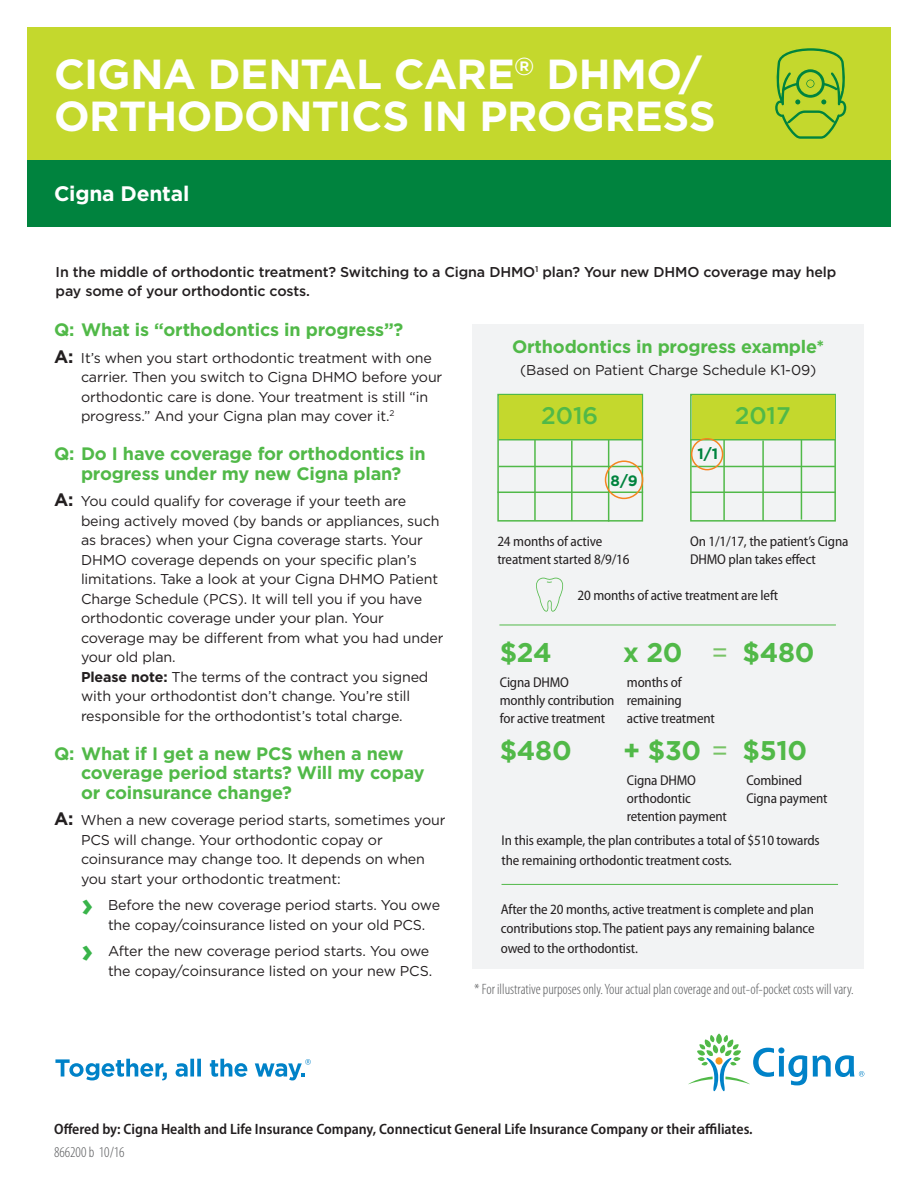
<style>
.page{position:relative;width:918px;height:1188px;background:#fff}
.page>*{position:absolute;margin:0;border:0;box-sizing:border-box;transform-origin:0 0}
.Small_headline_bold{font:700 42px/42px "Gotham";letter-spacing:-.01em;color:#fff}
.Body_copy__book_9_5{font:700 33px "Gotham";color:#39b44a}
.Body_copy__book_9_5-2{font:700 27px "Gotham";letter-spacing:-.01em;color:#51b948}
.Legal_copy_Cat{font:700 27px "Gotham";color:#51b948}
.Legal_copy_Cat-2{font:27px "Gotham";color:#78c366}
.Legal_copy_Cat-3{font:500 24px "Gotham";color:#51b948}
.Subheadline_bold_14{font:700 21px "Gotham";letter-spacing:-.01em;color:#fff}
.Subhead_body_bold_12{font:700 18px/19.5px "Gotham";letter-spacing:-.01em;color:#51b948}
.Body_copy__book_9_5-3{font:700 18px/19.5px "Gotham";letter-spacing:-.01em;color:#51b948;text-align:center}
.Offered_by_legal{font:600 semi-condensed 15px "Myriad Pro";color:#231f20}
.Legal_copy_Cat-4{font:300 condensed 15px "Myriad Pro";color:#57585a}
.Legal_copy_Cat-5{font:700 15px "Gotham";color:#00833e}
.Body_copy__book_9_5-4{font:14.25px/19.5px "Gotham";letter-spacing:-.01em;color:#231f20}
.Body_copy__book_9_5-5{font:semi-condensed 14.25px/18px "Myriad Pro";letter-spacing:-.01em;color:#231f20}
.Body_copy__book_9_5-6{font:500 14.25px/19.5px "Gotham";letter-spacing:-.01em;color:#231f20}
.s1{font-weight:700;font-size:18px}
.s2{font-weight:700}
.s3{font-weight:400;color:#78c366}
</style>
<div class="page">
<div style="left:27px;top:27px;width:864px;height:195px;background:#c4d82d"></div>
<div style="left:27px;top:160px;width:864px;height:66px;background:#00833e"></div>
<div style="left:472px;top:324px;width:392px;height:645px;background:#f2f3f4"></div>
<div style="left:497px;top:394px;width:146px;height:128px;border:2px solid #51b948"></div>
<hr style="left:499px;top:439px;width:144px;height:2px;background:#51b948">
<hr style="left:499px;top:466px;width:143px;height:1px;background:#51b948">
<hr style="left:497px;top:492px;width:146px;height:1px;background:#51b948">
<hr style="left:534px;top:440px;width:2px;height:80px;background:#51b948">
<hr style="left:571px;top:440px;width:2px;height:81px;background:#51b948">
<hr style="left:608px;top:439px;width:1px;height:83px;background:#51b948">
<div style="left:605px;top:460px;width:38px;height:39px;border:2px solid #f58520;border-radius:50%"></div>
<div style="left:690px;top:394px;width:146px;height:128px;border:2px solid #51b948"></div>
<hr style="left:690px;top:439px;width:146px;height:2px;background:#51b948">
<hr style="left:691px;top:466px;width:144px;height:1px;background:#51b948">
<hr style="left:690px;top:492px;width:146px;height:1px;background:#51b948">
<hr style="left:723px;top:440px;width:2px;height:80px;background:#51b948">
<hr style="left:762px;top:440px;width:2px;height:81px;background:#51b948">
<hr style="left:801px;top:439px;width:1px;height:81px;background:#51b948">
<div style="left:499px;top:395px;width:143px;height:44px;background:#c4d82d"></div>
<div style="left:692px;top:395px;width:142px;height:44px;background:#c4d82d"></div>
<div style="left:691px;top:438px;width:32px;height:32px;border:2px solid #f58520;border-radius:50%"></div>
<svg style="left:55px;top:1059px;width:112px;height:21px"></svg>
<svg style="left:176px;top:1059px;width:25px;height:18px"></svg>
<svg style="left:210px;top:1059px;width:37px;height:18px"></svg>
<svg style="left:255px;top:1059px;width:56px;height:21px"></svg>
<svg style="left:688px;top:1034px;width:176px;height:57px"></svg>
<svg style="left:536px;top:578px;width:27px;height:34px"></svg>
<hr style="left:499px;top:625px;width:337px;height:1px;background:#51b948">
<svg style="left:775px;top:48px;width:72px;height:91px"></svg>
<div style="left:820px;top:98px;width:8px;height:8px;border:2px solid #c4d82d;border-radius:50%"></div>
<hr style="left:502px;top:884px;width:336px;height:1px;background:#51b948">
<p class="Small_headline_bold" style="left:54px;top:52px;width:663px">CIGNA DENTAL CARE<sup>®</sup> DHMO/<br>ORTHODONTICS IN PROGRESS</p>
<p class="Subheadline_bold_14" style="left:54px;top:181px;width:137px">Cigna Dental</p>
<p class="Body_copy__book_9_5-6" style="left:56px;top:262px;width:782px">In the middle of orthodontic treatment? Switching to a Cigna DHMO<sup>1</sup> plan? Your new DHMO coverage may help pay some of your orthodontic costs.</p>
<p class="Subhead_body_bold_12" style="left:54px;top:320px;width:351px">Q: What is “orthodontics in progress”?</p>
<p class="Body_copy__book_9_5-4" style="left:81px;top:348px;width:363px;text-indent:-27px"><span class="s1">A:</span> It’s when you start orthodontic treatment with one carrier. Then you switch to Cigna DHMO before your orthodontic care is done. Your treatment is still “in progress.” And your Cigna plan may cover it.<sup>2</sup></p>
<p class="Body_copy__book_9_5-3" style="left:54px;top:444px;width:373px">Q: Do I have coverage for orthodontics in progress under my new Cigna plan?</p>
<p class="Body_copy__book_9_5-4" style="left:81px;top:491px;width:364px;text-indent:-27px"><span class="s1">A:</span> You could qualify for coverage if your teeth are being actively moved (by bands or appliances, such as braces) when your Cigna coverage starts. Your DHMO coverage depends on your specific plan’s limitations. Take a look at your Cigna DHMO Patient Charge Schedule (PCS). It will tell you if you have orthodontic coverage under your plan. Your coverage may be different from what you had under your old plan.<br><span class="s2">Please note:</span> The terms of the contract you signed with your orthodontist don’t change. You’re still responsible for the orthodontist’s total charge.</p>
<p class="Subhead_body_bold_12" style="left:81px;top:743px;width:345px;text-indent:-27px">Q: What if I get a new PCS when a new coverage period starts? Will my copay or coinsurance change?</p>
<p class="Body_copy__book_9_5-4" style="left:81px;top:810px;width:366px;text-indent:-27px"><span class="s1">A:</span> When a new coverage period starts, sometimes your PCS will change. Your orthodontic copay or coinsurance may change too. It depends on when you start your orthodontic treatment:</p>
<p class="Body_copy__book_9_5" style="left:81px;top:885px;width:14px">›</p>
<p class="Body_copy__book_9_5-4" style="left:108px;top:895px;width:334px">Before the new coverage period starts. You owe the copay/coinsurance listed on your old PCS.</p>
<p class="Body_copy__book_9_5" style="left:81px;top:931px;width:14px">›</p>
<p class="Body_copy__book_9_5-4" style="left:108px;top:941px;width:326px">After the new coverage period starts. You owe the copay/coinsurance listed on your new PCS.</p>
<p class="Body_copy__book_9_5-3" style="left:512px;top:337px;width:314px">Orthodontics in progress example*</p>
<p class="Body_copy__book_9_5-4" style="left:520px;top:360px;width:298px">(Based on Patient Charge Schedule K1-09)</p>
<p class="Legal_copy_Cat-3" style="left:541px;top:400px;width:59px">2016</p>
<p class="Legal_copy_Cat-3" style="left:735px;top:400px;width:58px">2017</p>
<p class="Legal_copy_Cat-5" style="left:611px;top:472px;width:29px">8/9</p>
<p class="Body_copy__book_9_5-5" style="left:497px;top:533px;width:134px">24 months of active treatment started 8/9/16</p>
<p class="Legal_copy_Cat-5" style="left:698px;top:445px;width:22px">1/1</p>
<p class="Body_copy__book_9_5-5" style="left:690px;top:533px;width:160px">On 1/1/17, the patient’s Cigna<br>DHMO plan takes effect</p>
<p class="Body_copy__book_9_5-5" style="left:578px;top:587px;width:202px">20 months of active treatment are left</p>
<p class="Body_copy__book_9_5-2" style="left:500px;top:637px;width:53px">$24</p>
<p class="Body_copy__book_9_5-5" style="left:500px;top:674px;width:116px">Cigna DHMO monthly contribution for active treatment</p>
<p class="Body_copy__book_9_5-2" style="left:500px;top:734px;width:73px">$480</p>
<p class="Body_copy__book_9_5-2" style="left:623px;top:637px;width:61px">x 20</p>
<p class="Body_copy__book_9_5-5" style="left:627px;top:674px;width:90px">months of remaining active treatment</p>
<p class="Legal_copy_Cat-2" style="left:711px;top:635px;width:18px">=</p>
<p class="Legal_copy_Cat" style="left:623px;top:734px;width:107px">+ $30 <span class="s3">=</span></p>
<p class="Body_copy__book_9_5-5" style="left:627px;top:771px;width:102px">Cigna DHMO orthodontic retention payment</p>
<p class="Body_copy__book_9_5-2" style="left:743px;top:637px;width:73px">$480</p>
<p class="Body_copy__book_9_5-2" style="left:743px;top:734px;width:66px">$510</p>
<p class="Body_copy__book_9_5-5" style="left:746px;top:771px;width:83px">Combined<br>Cigna payment</p>
<p class="Body_copy__book_9_5-5" style="left:502px;top:831px;width:320px;line-height:19.5px">In this example, the plan contributes a total of $510 towards the remaining orthodontic treatment costs.</p>
<p class="Body_copy__book_9_5-5" style="left:501px;top:899px;width:315px;line-height:19.5px;text-align:justify">After the 20 months, active treatment is complete and plan contributions stop. The patient pays any remaining balance owed to the orthodontist.</p>
<p class="Legal_copy_Cat-4" style="left:474px;top:981px;width:381px">* For illustrative purposes only. Your actual plan coverage and out-of-pocket costs will vary.</p>
<p class="Offered_by_legal" style="left:54px;top:1120px;width:700px">Offered by: Cigna Health and Life Insurance Company, Connecticut General Life Insurance Company or their affiliates.</p>
<p class="Legal_copy_Cat-4" style="left:54px;top:1144px;width:72px">866200 b 10/16</p>
</div>
